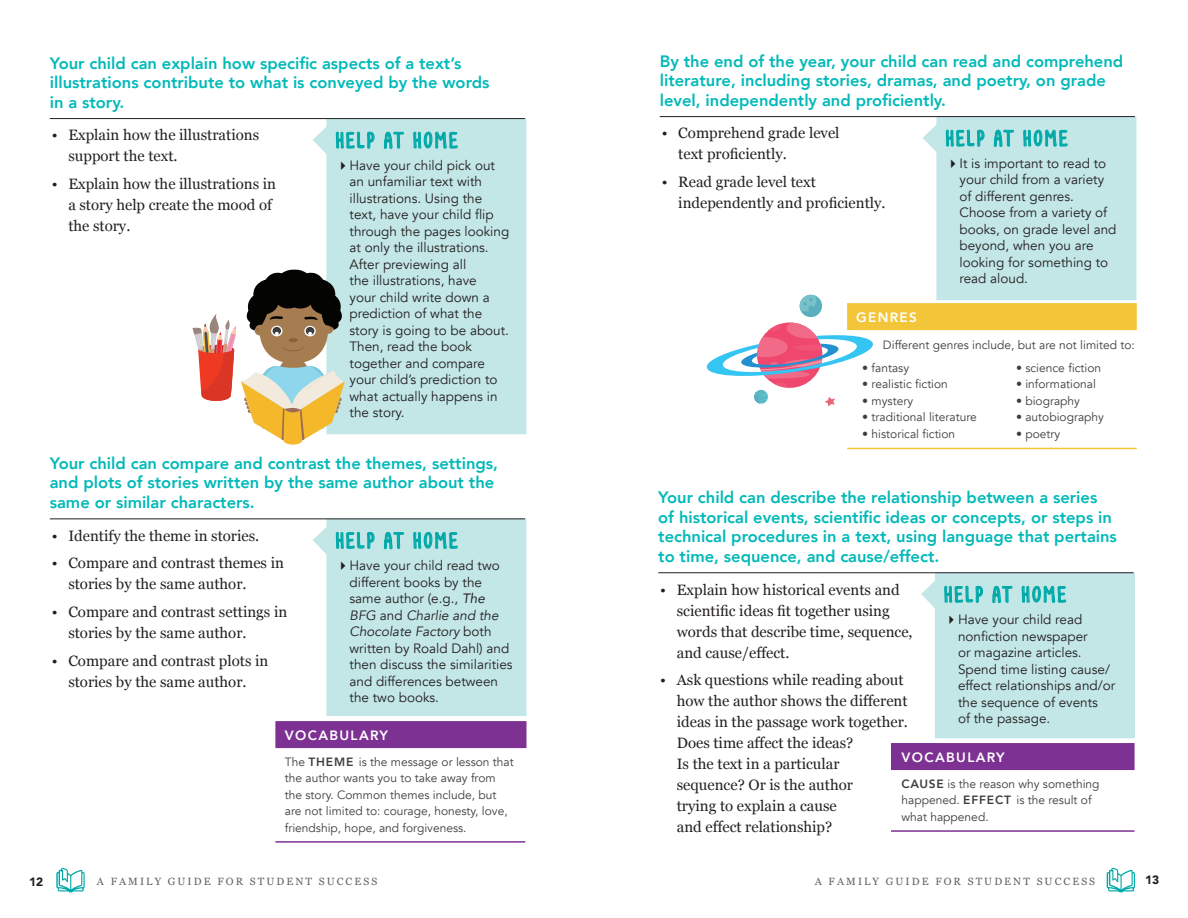
<style>
.page{position:relative;width:1188px;height:918px;background:#fff}
.page>*{position:absolute;margin:0;border:0;box-sizing:border-box;transform-origin:0 0}
.t1{font:22.5px "KG Empireof Dirt";letter-spacing:.13em;color:#00a9a8}
.t2{font:800 16.5px/19.5px "Avenir";color:#03b9b9}
.t3{font:15px/21px "Georgia";color:#231f20}
.t4{font:13.5px/16.5px "Avenir";color:#231f20}
.t5{font:800 13.5px "Avenir";letter-spacing:.1em;color:#fff}
.t6{font:12px/16.5px "Avenir";color:#3e3e3f}
.t7{font:900 12px "Avenir";color:#231f20}
.t8{font:10.5px "Georgia";letter-spacing:.2em;color:#616164}
.s1{font-style:italic}
.s2{font-weight:800}
</style>
<div class="page">
<hr style="left:847px;top:448px;width:290px;height:1px;background:#f2c638">
<div style="left:847px;top:303px;width:290px;height:27px;background:#f2c638"></div>
<hr style="left:891px;top:830px;width:244px;height:2px;background:#7c3193">
<div style="left:891px;top:743px;width:244px;height:27px;background:#7c3193"></div>
<hr style="left:660px;top:116px;width:475px;height:1px;background:#231f20">
<hr style="left:658px;top:572px;width:475px;height:1px;background:#231f20">
<div style="left:800px;top:295px;width:22px;height:22px;background:#59afbe;border-radius:50%"></div>
<svg style="left:800px;top:295px;width:16px;height:17px"></svg>
<svg style="left:707px;top:323px;width:166px;height:84px"></svg>
<div style="left:312px;top:118px;width:215px;height:317px;background:#c3e6e7"></div>
<svg style="left:384px;top:131px;width:20px;height:58px"></svg>
<svg style="left:413px;top:132px;width:45px;height:17px"></svg>
<hr style="left:50px;top:118px;width:475px;height:1px;background:#231f20">
<hr style="left:50px;top:518px;width:475px;height:1px;background:#231f20">
<hr style="left:275px;top:841px;width:250px;height:2px;background:#7c3193">
<div style="left:275px;top:721px;width:251px;height:27px;background:#7c3193"></div>
<svg style="left:192px;top:269px;width:153px;height:176px"></svg>
<svg style="left:1107px;top:868px;width:28px;height:24px"></svg>
<svg style="left:56px;top:868px;width:29px;height:24px"></svg>
<svg style="left:922px;top:116px;width:215px;height:185px;background:#c3e5e6"></svg>
<svg style="left:920px;top:572px;width:215px;height:167px;background:#c2e5e6"></svg>
<svg style="left:336px;top:132px;width:39px;height:61px;background:#b0e0e0"></svg>
<svg style="left:312px;top:518px;width:215px;height:198px;background:#c3e5e6"></svg>
<p class="t2" style="left:50px;top:53px;width:441px">Your child can explain how specific aspects of a text’s illustrations contribute to what is conveyed by the words in a story.</p>
<p class="t3" style="left:68px;top:124px;width:192px;text-indent:-16px">• Explain how the illustrations support the text.</p>
<p class="t3" style="left:68px;top:173px;width:209px;text-indent:-17px">• Explain how the illustrations in a story help create the mood of the story.</p>
<h1 class="t1" style="left:336px;top:128px;width:123px">HELP AT HOME</h1>
<p class="t4" style="left:350px;top:157px;width:161px;text-indent:-14px">✔Have your child pick out an unfamiliar text with illustrations. Using the text, have your child flip through the pages looking at only the illustrations.<br>After previewing all<br>the illustrations, have<br>your child write down a prediction of what the story is going to be about.<br>Then, read the book together and compare your child’s prediction to what actually happens in the story.</p>
<p class="t2" style="left:50px;top:453px;width:450px">Your child can compare and contrast the themes, settings, and plots of stories written by the same author about the same or similar characters.</p>
<p class="t3" style="left:52px;top:524px;width:209px">• Identify the theme in stories.</p>
<p class="t3" style="left:68px;top:552px;width:217px;text-indent:-16px">• Compare and contrast themes in stories by the same author.</p>
<p class="t3" style="left:68px;top:601px;width:220px;text-indent:-16px">• Compare and contrast settings in stories by the same author.</p>
<p class="t3" style="left:52px;top:650px;width:218px;text-align:center">• Compare and contrast plots in stories by the same author.</p>
<h1 class="t1" style="left:336px;top:528px;width:123px">HELP AT HOME</h1>
<p class="t4" style="left:350px;top:558px;width:165px;text-indent:-14px">✔Have your child read two different books by the same author (e.g., <span class="s1">The<br></span><span class="s1">BFG</span> and <span class="s1">Charlie and the<br>Chocolate Factory</span> both written by Roald Dahl) and then discuss the similarities and differences between the two books.</p>
<p class="t5" style="left:285px;top:725px;width:105px">VOCABULARY</p>
<p class="t6" style="left:285px;top:753px;width:230px">The <span class="s2">THEME</span> is the message or lesson that the author wants you to take away from the story. Common themes include, but are not limited to: courage, honesty, love, friendship, hope, and forgiveness.</p>
<p class="t2" style="left:660px;top:51px;width:465px">By the end of the year, your child can read and comprehend literature, including stories, dramas, and poetry, on grade level, independently and proficiently.</p>
<p class="t3" style="left:678px;top:122px;width:163px;text-indent:-16px">• Comprehend grade level text proficiently.</p>
<p class="t3" style="left:678px;top:171px;width:209px;text-indent:-16px">• Read grade level text independently and proficiently.</p>
<h1 class="t1" style="left:946px;top:126px;width:123px">HELP AT HOME</h1>
<p class="t4" style="left:960px;top:155px;width:159px;text-indent:-14px">✔It is important to read to your child from a variety of different genres.<br>Choose from a variety of books, on grade level and beyond, when you are looking for something to read aloud.</p>
<p class="t5" style="left:856px;top:307px;width:62px">GENRES</p>
<p class="t6" style="left:883px;top:337px;width:253px">Different genres include, but are not limited to:</p>
<p class="t6" style="left:862px;top:360px;width:48px">• fantasy</p>
<p class="t6" style="left:862px;top:376px;width:87px">• realistic fiction</p>
<p class="t6" style="left:862px;top:393px;width:52px">• mystery</p>
<p class="t6" style="left:862px;top:409px;width:116px">• traditional literature</p>
<p class="t6" style="left:862px;top:426px;width:95px">• historical fiction</p>
<p class="t6" style="left:1016px;top:360px;width:87px">• science fiction</p>
<p class="t6" style="left:1016px;top:376px;width:81px">• informational</p>
<p class="t6" style="left:1016px;top:393px;width:65px">• biography</p>
<p class="t6" style="left:1016px;top:409px;width:89px">• autobiography</p>
<p class="t6" style="left:1016px;top:426px;width:46px">• poetry</p>
<p class="t2" style="left:658px;top:488px;width:460px">Your child can describe the relationship between a series of historical events, scientific ideas or concepts, or steps in technical procedures in a text, using language that pertains to time, sequence, and cause/effect.</p>
<p class="t3" style="left:677px;top:578px;width:237px;text-indent:-16px">• Explain how historical events and scientific ideas fit together using words that describe time, sequence, and cause/effect.</p>
<p class="t3" style="left:677px;top:669px;width:233px;text-indent:-16px">• Ask questions while reading about how the author shows the different ideas in the passage work together.<br>Does time affect the ideas?<br>Is the text in a particular sequence? Or is the author<br>trying to explain a cause<br>and effect relationship?</p>
<h1 class="t1" style="left:945px;top:582px;width:123px">HELP AT HOME</h1>
<p class="t4" style="left:958px;top:611px;width:159px;text-indent:-14px">✔Have your child read nonfiction newspaper<br>or magazine articles.<br>Spend time listing cause/ effect relationships and/or the sequence of events<br>of the passage.</p>
<p class="t5" style="left:902px;top:747px;width:105px">VOCABULARY</p>
<p class="t6" style="left:902px;top:775px;width:200px"><span class="s2">CAUSE</span> is the reason why something happened. <span class="s2">EFFECT</span> is the result of what happened.</p>
<p class="t7" style="left:29px;top:871px;width:16px">12</p>
<p class="t8" style="left:97px;top:873px;width:282px">A FAMILY GUIDE FOR STUDENT SUCCESS</p>
<p class="t8" style="left:815px;top:873px;width:282px">A FAMILY GUIDE FOR STUDENT SUCCESS</p>
<p class="t7" style="left:1145px;top:870px;width:16px">13</p>
</div>
